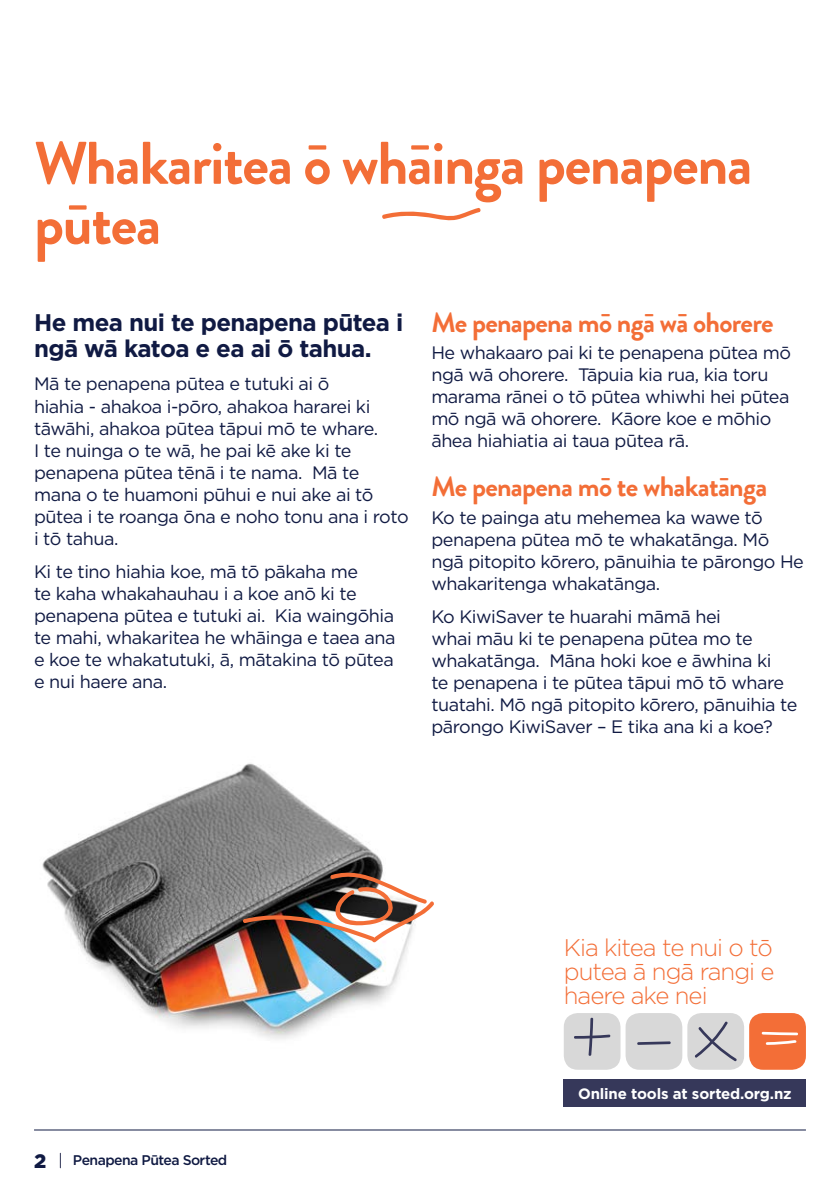
<style>
.page{position:relative;width:840px;height:1191px;background:#fff}
.page>*{position:absolute;margin:0;border:0;box-sizing:border-box;transform-origin:0 0}
.Orange_Big_Header_30{font:700 60px/60px "Brandon Grotesque";letter-spacing:-.025em;color:#f36e37}
.Orange_Sub_Header_Bl{font:700 28px "Brandon Grotesque";letter-spacing:-.025em;color:#f36e37}
.Body_Copy_Intro{font:700 24px/26px "Gotham";letter-spacing:-.025em;color:#101a43}
.t1{font:300 24px/24px "Gotham";letter-spacing:-.04em;color:#f36e37;text-align:justify}
.t2{font:900 19.4px "Gotham";color:#101a43}
.Body_Copy{font:18px/22px "Gotham";letter-spacing:-.025em;color:#101a43}
.t3{font:700 15px "Gotham";letter-spacing:-.01em;color:#fff}
.t4{font:500 14px "Gotham";letter-spacing:-.04em;color:#101a43}
</style>
<div class="page">
<div style="left:563px;top:1079px;width:242px;height:28px;background:#36385a"></div>
<div style="left:563px;top:1013px;width:57px;height:56px;background:#d8d8d8;border-radius:14px"></div>
<div style="left:625px;top:1013px;width:57px;height:56px;background:#d8d8d8;border-radius:14px"></div>
<div style="left:687px;top:1013px;width:56px;height:56px;background:#d8d8d8;border-radius:14px"></div>
<div style="left:748px;top:1013px;width:57px;height:56px;background:#f36e37;border-radius:14px"></div>
<svg style="left:761px;top:1031px;width:37px;height:14px"></svg>
<svg style="left:695px;top:1021px;width:42px;height:41px"></svg>
<svg style="left:574px;top:1017px;width:36px;height:39px"></svg>
<svg style="left:637px;top:1041px;width:33px;height:4px"></svg>
<img style="left:42px;top:763px;width:367px;height:276px">
<img style="left:242px;top:865px;width:192px;height:78px">
<svg style="left:382px;top:208px;width:99px;height:13px"></svg>
<hr style="left:34px;top:1129px;width:771px;height:1px;background:#101a43">
<svg style="left:60px;top:1153px;width:1px;height:14px"></svg>
<p class="Orange_Big_Header_30" style="left:34px;top:134px;width:719px">Whakaritea ō whāinga penapena pūtea</p>
<p class="Body_Copy_Intro" style="left:34px;top:309px;width:371px">He mea nui te penapena pūtea i ngā wā katoa e ea ai ō tahua.</p>
<p class="Body_Copy" style="left:34px;top:373px;width:376px">Mā te penapena pūtea e tutuki ai ō<br>hiahia - ahakoa i-pōro, ahakoa hararei ki tāwāhi, ahakoa pūtea tāpui mō te whare.<br>I te nuinga o te wā, he pai kē ake ki te penapena pūtea tēnā i te nama. Mā te mana o te huamoni pūhui e nui ake ai tō pūtea i te roanga ōna e noho tonu ana i roto i tō tahua.</p>
<p class="Body_Copy" style="left:34px;top:560px;width:363px">Ki te tino hiahia koe, mā tō pākaha me<br>te kaha whakahauhau i a koe anō ki te penapena pūtea e tutuki ai. Kia waingōhia te mahi, whakaritea he whāinga e taea ana e koe te whakatutuki, ā, mātakina tō pūtea e nui haere ana.</p>
<p class="Orange_Sub_Header_Bl" style="left:431px;top:302px;width:343px">Me penapena mō ngā wā ohorere</p>
<p class="Body_Copy" style="left:431px;top:341px;width:361px">He whakaaro pai ki te penapena pūtea mō ngā wā ohorere. Tāpuia kia rua, kia toru marama rānei o tō pūtea whiwhi hei pūtea mō ngā wā ohorere. Kāore koe e mōhio āhea hiahiatia ai taua pūtea rā.</p>
<p class="Orange_Sub_Header_Bl" style="left:431px;top:466px;width:337px">Me penapena mō te whakatānga</p>
<p class="Body_Copy" style="left:431px;top:506px;width:374px">Ko te painga atu mehemea ka wawe tō penapena pūtea mō te whakatānga. Mō ngā pitopito kōrero, pānuihia te pārongo He whakaritenga whakatānga.</p>
<p class="Body_Copy" style="left:431px;top:605px;width:367px">Ko KiwiSaver te huarahi māmā hei<br>whai māu ki te penapena pūtea mo te whakatānga. Māna hoki koe e āwhina ki<br>te penapena i te pūtea tāpui mō tō whare tuatahi. Mō ngā pitopito kōrero, pānuihia te pārongo KiwiSaver – E tika ana ki a koe?</p>
<p class="t2" style="left:34px;top:1147px;width:14px">2</p>
<p class="t4" style="left:73px;top:1150px;width:156px">Penapena Pūtea Sorted</p>
<p class="t1" style="left:563px;top:934px;width:212px">Kia kitea te nui o tō putea ā ngā rangi e haere ake nei</p>
<p class="t3" style="left:577px;top:1083px;width:215px">Online tools at sorted.org.nz</p>
</div>
